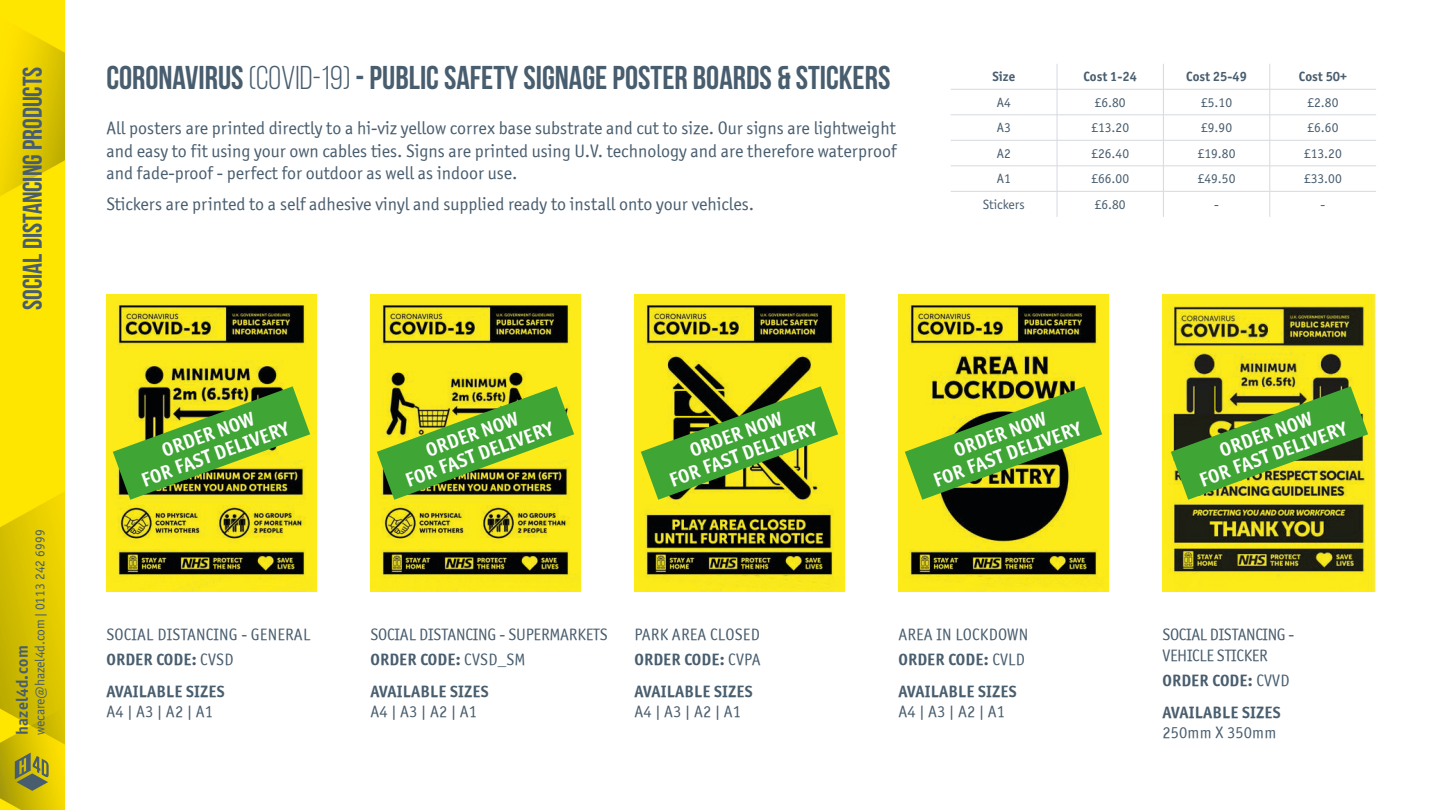
<style>
.page{position:relative;width:1441px;height:810px;background:#fff}
.page>*{position:absolute;margin:0;border:0;box-sizing:border-box;transform-origin:0 0}
.Product_Title_-_Prot{font:700 33px "Bebas Neue";color:#485d6e}
.t1{font:700 27px "Bebas Neue";color:#485d6e}
.Officina_9pt_-_Parag{font:19.5px "Officina Sans ITCTT Bold";color:#fff}
.Officina_9pt_-_Parag-2{font:18px/22.5px "Officina Sans ITCTT Book";color:#485d6e;text-align:justify}
.Officina_9pt_-_Parag-3{font:16.5px "Officina Sans ITCTT Bold";letter-spacing:.01em;color:#485d6e}
.Officina_9pt_-_Parag-4{font:16.5px "Officina Sans ITCTT Book";letter-spacing:.01em;color:#485d6e}
.Officina_9pt_-_Parag-5{font:16.5px/21px "Officina Sans ITCTT Book";letter-spacing:-.02em;color:#485d6e}
.Officina_9pt_-_Parag-6{font:16.5px "Officina Sans ITCTT Book";letter-spacing:-.01em;color:#485d6e}
.t2{font:700 16.5px "Officina Sans ITC Pro";letter-spacing:.02em;color:#485d6e}
.t3{font:13.5px "Officina Sans ITC Pro";color:#485d6e}
.t4{font:700 13.5px "Officina Sans ITC Pro";color:#485d6e}
.s1{font-weight:400}
.s2{font-family:"Officina Sans ITCTT Book"}
</style>
<div class="page">
<img style="left:0;top:0;width:64px;height:810px">
<svg style="left:15px;top:753px;width:34px;height:38px"></svg>
<img style="left:106px;top:294px;width:210px;height:298px">
<svg style="left:113px;top:386px;width:197px;height:114px;background:#759b24"></svg>
<img style="left:370px;top:294px;width:210px;height:298px">
<svg style="left:377px;top:386px;width:197px;height:114px;background:#7ea425"></svg>
<img style="left:634px;top:294px;width:210px;height:298px">
<svg style="left:640px;top:386px;width:198px;height:114px;background:#7da323"></svg>
<img style="left:898px;top:294px;width:210px;height:298px">
<svg style="left:904px;top:386px;width:198px;height:114px;background:#7ea423"></svg>
<img style="left:1162px;top:294px;width:214px;height:298px">
<svg style="left:1170px;top:386px;width:197px;height:114px;background:#739a27"></svg>
<hr style="left:950px;top:89px;width:106px;height:1px;background:#d5d9e0">
<hr style="left:1056px;top:89px;width:107px;height:1px;background:#d5d9e0">
<hr style="left:1163px;top:89px;width:106px;height:1px;background:#d5d9e0">
<hr style="left:1269px;top:89px;width:106px;height:1px;background:#d5d9e0">
<hr style="left:950px;top:115px;width:106px;height:1px;background:#d5d9e0">
<hr style="left:1056px;top:115px;width:107px;height:1px;background:#d5d9e0">
<hr style="left:1163px;top:115px;width:106px;height:1px;background:#d5d9e0">
<hr style="left:1269px;top:115px;width:106px;height:1px;background:#d5d9e0">
<hr style="left:950px;top:140px;width:106px;height:1px;background:#d5d9e0">
<hr style="left:1056px;top:140px;width:107px;height:1px;background:#d5d9e0">
<hr style="left:1163px;top:140px;width:106px;height:1px;background:#d5d9e0">
<hr style="left:1269px;top:140px;width:106px;height:1px;background:#d5d9e0">
<hr style="left:950px;top:166px;width:106px;height:1px;background:#d5d9e0">
<hr style="left:1056px;top:166px;width:107px;height:1px;background:#d5d9e0">
<hr style="left:1163px;top:166px;width:106px;height:1px;background:#d5d9e0">
<hr style="left:1269px;top:166px;width:106px;height:1px;background:#d5d9e0">
<hr style="left:950px;top:191px;width:106px;height:1px;background:#d5d9e0">
<hr style="left:1056px;top:191px;width:107px;height:1px;background:#d5d9e0">
<svg style="left:1056px;top:64px;width:1px;height:153px"></svg>
<hr style="left:1163px;top:191px;width:106px;height:1px;background:#d5d9e0">
<hr style="left:1269px;top:191px;width:106px;height:1px;background:#d5d9e0">
<svg style="left:1269px;top:64px;width:1px;height:153px"></svg>
<h2 class="t1" style="left:18px;top:310px;width:245px;rotate:-90deg">Social distancing products</h2>
<p class="t3" style="left:32px;top:735px;width:207px;rotate:-90deg">wecare@hazel4d.com | 0113 242 6999</p>
<p class="t2" style="left:12px;top:735px;width:91px;rotate:-90deg">hazel4d.com</p>
<p class="Product_Title_-_Prot" style="left:106px;top:59px;width:785px">CORONAVIRUS <span class="s1">(COVID-19)</span> - PUBLIC SAFETY SIGNAGE POSTER BOARDS &amp; STICKERS</p>
<p class="Officina_9pt_-_Parag-2" style="left:106px;top:117px;width:791px">All posters are printed directly to a hi-viz yellow correx base substrate and cut to size. Our signs are lightweight and easy to fit using your own cables ties. Signs are printed using U.V. technology and are therefore waterproof and fade-proof - perfect for outdoor as well as indoor use.</p>
<p class="Officina_9pt_-_Parag-2" style="left:106px;top:193px;width:649px">Stickers are printed to a self adhesive vinyl and supplied ready to install onto your vehicles.</p>
<p class="t4" style="left:992px;top:68px;width:24px">Size</p>
<p class="t4" style="left:1083px;top:68px;width:55px">Cost 1-24</p>
<p class="t4" style="left:1185px;top:68px;width:62px">Cost 25-49</p>
<p class="t4" style="left:1298px;top:68px;width:50px">Cost 50+</p>
<p class="t3" style="left:996px;top:94px;width:15px">A4</p>
<p class="t3" style="left:1094px;top:94px;width:32px">£6.80</p>
<p class="t3" style="left:1200px;top:94px;width:32px">£5.10</p>
<p class="t3" style="left:1307px;top:94px;width:32px">£2.80</p>
<p class="t3" style="left:996px;top:120px;width:15px">A3</p>
<p class="t3" style="left:1091px;top:120px;width:39px">£13.20</p>
<p class="t3" style="left:1200px;top:120px;width:32px">£9.90</p>
<p class="t3" style="left:1307px;top:120px;width:32px">£6.60</p>
<p class="t3" style="left:996px;top:145px;width:15px">A2</p>
<p class="t3" style="left:1091px;top:145px;width:39px">£26.40</p>
<p class="t3" style="left:1197px;top:145px;width:39px">£19.80</p>
<p class="t3" style="left:1303px;top:145px;width:39px">£13.20</p>
<p class="t3" style="left:996px;top:171px;width:15px">A1</p>
<p class="t3" style="left:1091px;top:171px;width:39px">£66.00</p>
<p class="t3" style="left:1197px;top:171px;width:39px">£49.50</p>
<p class="t3" style="left:1303px;top:171px;width:39px">£33.00</p>
<p class="t3" style="left:982px;top:196px;width:43px">Stickers</p>
<p class="t3" style="left:1094px;top:196px;width:32px">£6.80</p>
<p class="t3" style="left:1213px;top:196px;width:6px">-</p>
<p class="t3" style="left:1320px;top:196px;width:6px">-</p>
<p class="Officina_9pt_-_Parag" style="left:138px;top:469px;width:157px;rotate:-20deg">FOR FAST DELIVERY</p>
<p class="Officina_9pt_-_Parag" style="left:422px;top:439px;width:99px;rotate:-20deg">ORDER NOW</p>
<p class="Officina_9pt_-_Parag" style="left:158px;top:439px;width:99px;rotate:-20deg">ORDER NOW</p>
<p class="Officina_9pt_-_Parag" style="left:402px;top:469px;width:157px;rotate:-20deg">FOR FAST DELIVERY</p>
<p class="Officina_9pt_-_Parag" style="left:686px;top:439px;width:99px;rotate:-20deg">ORDER NOW</p>
<p class="Officina_9pt_-_Parag" style="left:666px;top:469px;width:157px;rotate:-20deg">FOR FAST DELIVERY</p>
<p class="Officina_9pt_-_Parag" style="left:950px;top:439px;width:99px;rotate:-20deg">ORDER NOW</p>
<p class="Officina_9pt_-_Parag" style="left:929px;top:469px;width:157px;rotate:-20deg">FOR FAST DELIVERY</p>
<p class="Officina_9pt_-_Parag" style="left:1216px;top:439px;width:99px;rotate:-20deg">ORDER NOW</p>
<p class="Officina_9pt_-_Parag" style="left:1195px;top:469px;width:157px;rotate:-20deg">FOR FAST DELIVERY</p>
<p class="Officina_9pt_-_Parag-4" style="left:106px;top:624px;width:205px">SOCIAL DISTANCING - GENERAL</p>
<p class="Officina_9pt_-_Parag-3" style="left:106px;top:649px;width:129px">ORDER CODE: <span class="s2">CVSD</span></p>
<p class="Officina_9pt_-_Parag-3" style="left:106px;top:682px;width:120px">AVAILABLE SIZES</p>
<p class="Officina_9pt_-_Parag-4" style="left:106px;top:702px;width:108px">A4 | A3 | A2 | A1</p>
<p class="Officina_9pt_-_Parag-6" style="left:370px;top:624px;width:239px">SOCIAL DISTANCING - SUPERMARKETS</p>
<p class="Officina_9pt_-_Parag-3" style="left:370px;top:649px;width:157px">ORDER CODE: <span class="s2">CVSD_SM</span></p>
<p class="Officina_9pt_-_Parag-3" style="left:370px;top:682px;width:120px">AVAILABLE SIZES</p>
<p class="Officina_9pt_-_Parag-4" style="left:370px;top:702px;width:108px">A4 | A3 | A2 | A1</p>
<p class="Officina_9pt_-_Parag-4" style="left:634px;top:624px;width:127px">PARK AREA CLOSED</p>
<p class="Officina_9pt_-_Parag-3" style="left:634px;top:649px;width:128px">ORDER CODE: <span class="s2">CVPA</span></p>
<p class="Officina_9pt_-_Parag-3" style="left:634px;top:682px;width:120px">AVAILABLE SIZES</p>
<p class="Officina_9pt_-_Parag-4" style="left:634px;top:702px;width:108px">A4 | A3 | A2 | A1</p>
<p class="Officina_9pt_-_Parag-4" style="left:898px;top:624px;width:131px">AREA IN LOCKDOWN</p>
<p class="Officina_9pt_-_Parag-3" style="left:898px;top:649px;width:128px">ORDER CODE: <span class="s2">CVLD</span></p>
<p class="Officina_9pt_-_Parag-3" style="left:898px;top:682px;width:120px">AVAILABLE SIZES</p>
<p class="Officina_9pt_-_Parag-4" style="left:898px;top:702px;width:108px">A4 | A3 | A2 | A1</p>
<p class="Officina_9pt_-_Parag-5" style="left:1162px;top:623px;width:133px">SOCIAL DISTANCING -<br>VEHICLE STICKER</p>
<p class="Officina_9pt_-_Parag-3" style="left:1162px;top:670px;width:129px">ORDER CODE: <span class="s2">CVVD</span></p>
<p class="Officina_9pt_-_Parag-3" style="left:1162px;top:703px;width:120px">AVAILABLE SIZES</p>
<p class="Officina_9pt_-_Parag-4" style="left:1162px;top:723px;width:115px">250mm X 350mm</p>
</div>
